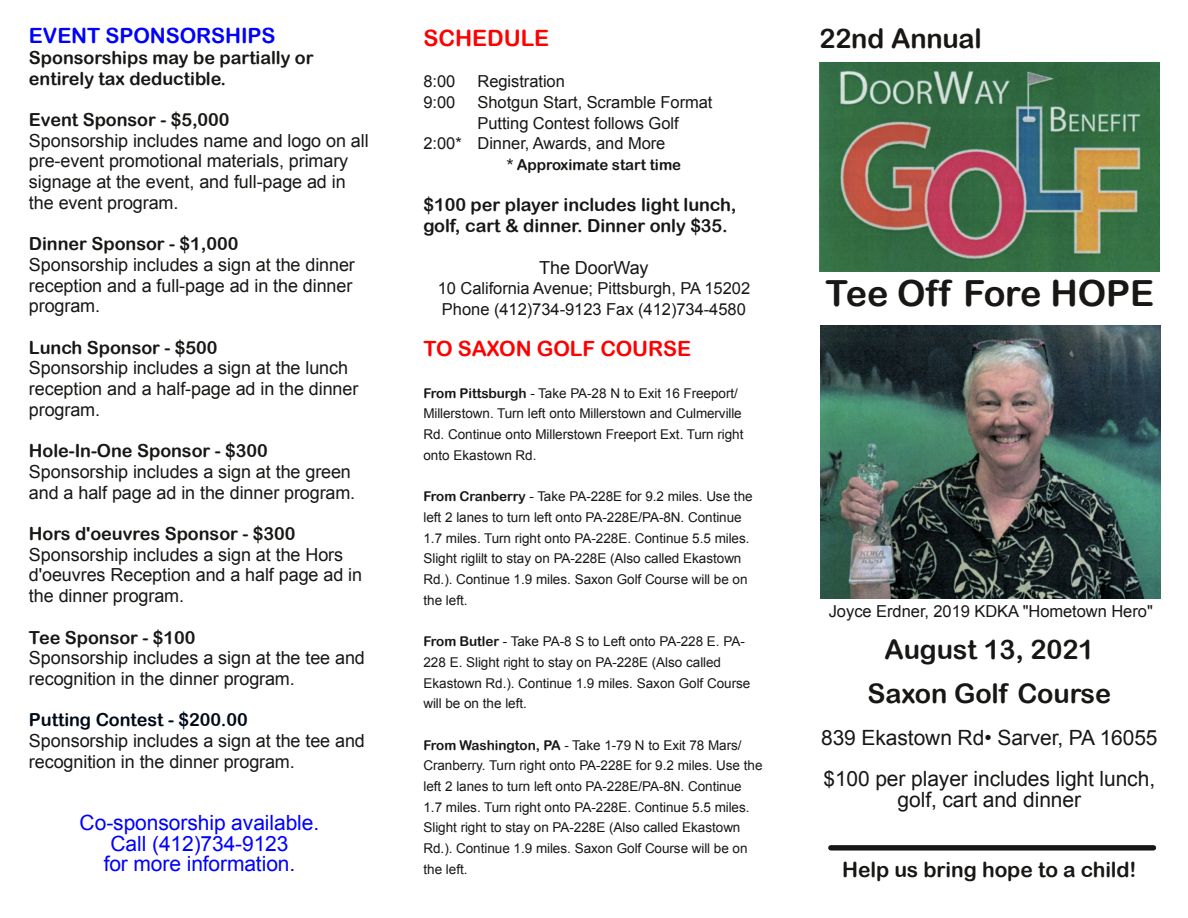
<style>
.page{position:relative;width:1188px;height:918px;background:#fff}
.page>*{position:absolute;margin:0;border:0;box-sizing:border-box;transform-origin:0 0}
.t1{font:36px "Arial Rounded MT Bold";color:#181715}
.t2{font:27px/44.2px "Arial Rounded MT Bold";letter-spacing:-.005em;color:#181715;text-align:center}
.t3{font:22.5px "Arial Rounded MT Bold";color:#f00}
.t4{font:21px/41.4px "Arial";letter-spacing:-.005em;color:#181715}
.t5{font:21px/20.7px "Arial";letter-spacing:-.005em;color:#00f;text-align:center}
.t6{font:21px "Arial Rounded MT Bold";letter-spacing:-.005em;color:#181715}
.t7{font:21px "Arial Rounded MT Bold";letter-spacing:-.005em;color:#f00}
.t8{font:21px "Arial Rounded MT Bold";color:#00f}
.t9{font:18px/20.7px "Arial";letter-spacing:-.005em;color:#181715}
.t10{font:18px/20.7px "Arial Rounded MT Bold";letter-spacing:-.005em;color:#181715}
.t11{font:18px "Arial Rounded MT Bold";letter-spacing:-.005em;color:#000b18}
.t12{font:16.5px/20.7px "Arial";color:#181715}
.t13{font:15px "Arial Rounded MT Bold";letter-spacing:-.005em;color:#181715}
.t14{font:13.5px/20.7px "Arial";color:#181715}
.s1{font-family:"Arial Rounded MT Bold"}
</style>
<div class="page">
<img style="left:820px;top:63px;width:340px;height:209px">
<img style="left:820px;top:325px;width:341px;height:273px">
<div style="left:831px;top:845px;width:322px;height:6px;background:#181715"></div>
<h3 class="t8" style="left:29px;top:23px;width:248px">EVENT SPONSORSHIPS</h3>
<h3 class="t10" style="left:29px;top:47px;width:286px">Sponsorships may be partially or entirely tax deductible.</h3>
<h3 class="t10" style="left:29px;top:109px;width:202px">Event Sponsor - $5,000</h3>
<h3 class="t9" style="left:29px;top:130px;width:341px">Sponsorship includes name and logo on all pre-event promotional materials, primary signage at the event, and full-page ad in the event program.</h3>
<h3 class="t10" style="left:29px;top:233px;width:211px">Dinner Sponsor - $1,000</h3>
<h3 class="t9" style="left:29px;top:254px;width:327px">Sponsorship includes a sign at the dinner reception and a full-page ad in the dinner program.</h3>
<h3 class="t10" style="left:29px;top:337px;width:190px">Lunch Sponsor - $500</h3>
<h3 class="t9" style="left:29px;top:358px;width:331px">Sponsorship includes a sign at the lunch reception and a half-page ad in the dinner program.</h3>
<h3 class="t10" style="left:29px;top:440px;width:240px">Hole-In-One Sponsor - $300</h3>
<h3 class="t9" style="left:29px;top:461px;width:328px">Sponsorship includes a sign at the green and a half page ad in the dinner program.</h3>
<h3 class="t10" style="left:29px;top:523px;width:268px">Hors d'oeuvres Sponsor - $300</h3>
<h3 class="t9" style="left:29px;top:544px;width:335px">Sponsorship includes a sign at the Hors d'oeuvres Reception and a half page ad in the dinner program.</h3>
<h3 class="t10" style="left:29px;top:627px;width:168px">Tee Sponsor - $100</h3>
<h3 class="t9" style="left:29px;top:648px;width:337px">Sponsorship includes a sign at the tee and recognition in the dinner program.</h3>
<h3 class="t11" style="left:29px;top:709px;width:220px">Putting Contest - $200.00</h3>
<h3 class="t9" style="left:29px;top:730px;width:337px">Sponsorship includes a sign at the tee and recognition in the dinner program.</h3>
<h3 class="t5" style="left:80px;top:812px;width:241px">Co-sponsorship available.<br>Call (412)734-9123<br>for more information.</h3>
<h3 class="t3" style="left:423px;top:25px;width:127px">SCHEDULE</h3>
<h2 class="t2" style="left:819px;top:16px;width:164px">22nd Annual</h2>
<p class="t12" style="left:423px;top:71px;width:33px">8:00</p>
<p class="t12" style="left:477px;top:71px;width:89px">Registration</p>
<p class="t12" style="left:423px;top:92px;width:33px">9:00</p>
<p class="t12" style="left:477px;top:92px;width:236px">Shotgun Start, Scramble Format</p>
<p class="t12" style="left:477px;top:113px;width:203px">Putting Contest follows Golf</p>
<p class="t12" style="left:423px;top:133px;width:243px">2:00* Dinner, Awards, and More</p>
<p class="t13" style="left:507px;top:156px;width:176px">* Approximate start time</p>
<h3 class="t10" style="left:423px;top:194px;width:315px">$100 per player includes light lunch, golf, cart &amp; dinner. Dinner only $35.</h3>
<h3 class="t9" style="left:539px;top:257px;width:111px">The DoorWay</h3>
<p class="t12" style="left:438px;top:278px;width:314px">10 California Avenue; Pittsburgh, PA 15202<br>Phone (412)734-9123 Fax (412)734-4580</p>
<h3 class="t7" style="left:423px;top:336px;width:269px">TO SAXON GOLF COURSE</h3>
<p class="t14" style="left:423px;top:383px;width:321px"><span class="s1">From Pittsburgh</span> - Take PA-28 N to Exit 16 Freeport/ Millerstown. Turn left onto Millerstown and Culmerville Rd. Continue onto Millerstown Freeport Ext. Turn right onto Ekastown Rd.</p>
<p class="t14" style="left:423px;top:486px;width:331px"><span class="s1">From Cranberry</span> - Take PA-228E for 9.2 miles. Use the left 2 lanes to turn left onto PA-228E/PA-8N. Continue 1.7 miles. Turn right onto PA-228E. Continue 5.5 miles.<br>Slight riglilt to stay on PA-228E (Also called Ekastown Rd.). Continue 1.9 miles. Saxon Golf Course will be on the left.</p>
<p class="t14" style="left:423px;top:631px;width:328px"><span class="s1">From Butler</span> - Take PA-8 S to Left onto PA-228 E. PA-228 E. Slight right to stay on PA-228E (Also called Ekastown Rd.). Continue 1.9 miles. Saxon Golf Course will be on the left.</p>
<p class="t14" style="left:423px;top:735px;width:341px"><span class="s1">From Washington, PA</span> - Take 1-79 N to Exit 78 Mars/ Cranberry. Turn right onto PA-228E for 9.2 miles. Use the left 2 lanes to turn left onto PA-228E/PA-8N. Continue 1.7 miles. Turn right onto PA-228E. Continue 5.5 miles.<br>Slight right to stay on PA-228E (Also called Ekastown Rd.). Continue 1.9 miles. Saxon Golf Course will be on the left.</p>
<h1 class="t1" style="left:826px;top:272px;width:330px">Tee Off Fore HOPE</h1>
<p class="t12" style="left:829px;top:601px;width:326px">Joyce Erdner, 2019 KDKA "Hometown Hero"</p>
<h2 class="t2" style="left:867px;top:627px;width:245px">August 13, 2021<br>Saxon Golf Course</h2>
<h3 class="t4" style="left:821px;top:717px;width:338px">839 Ekastown Rd• Sarver, PA 16055 $100 per player includes light lunch,</h3>
<h3 class="t4" style="left:898px;top:779px;width:185px">golf, cart and dinner</h3>
<h3 class="t6" style="left:842px;top:857px;width:296px">Help us bring hope to a child!</h3>
</div>
